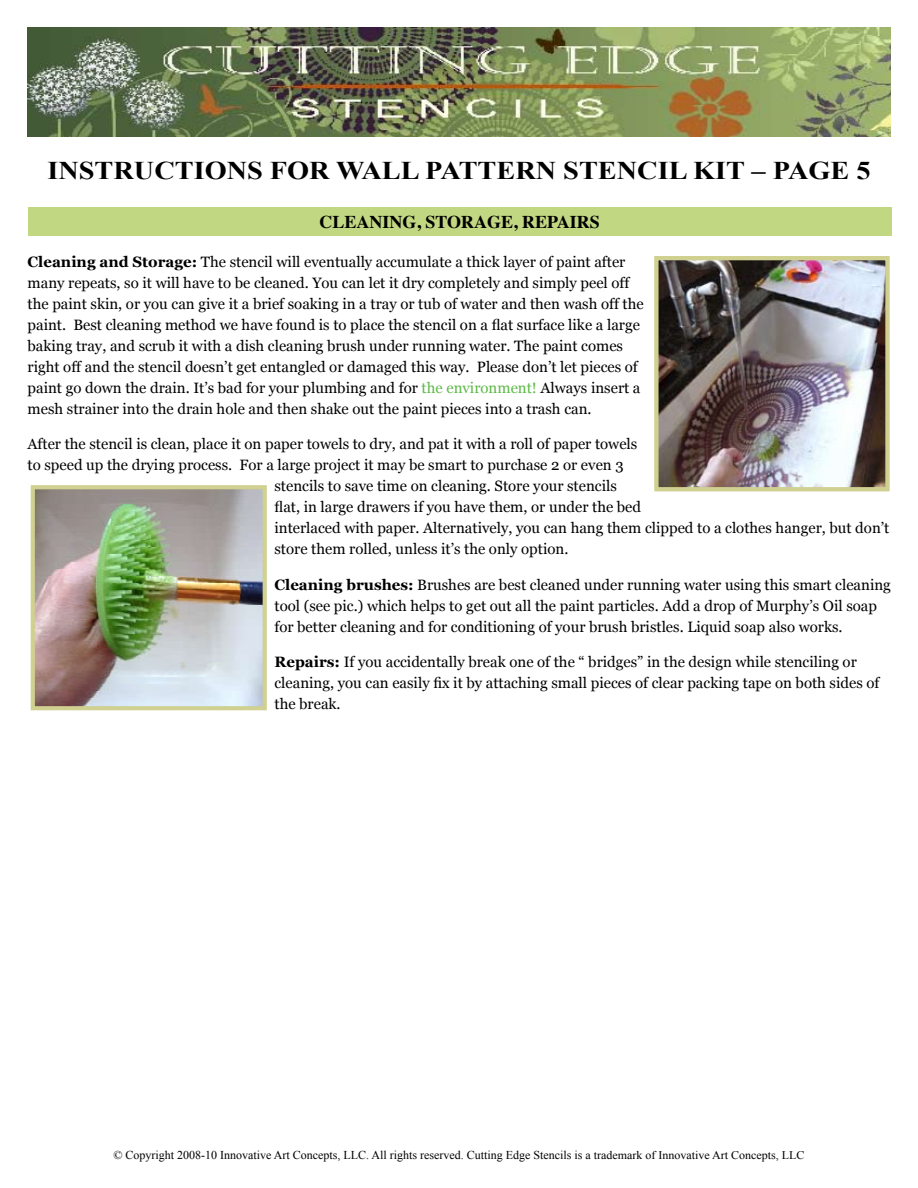
<style>
.page{position:relative;width:918px;height:1188px;background:#fff}
.page>*{position:absolute;margin:0;border:0;box-sizing:border-box;transform-origin:0 0}
.t1{font:700 25.5px "Times New Roman";color:#000;scale:1.11 1}
.t2{font:700 18px "Times";color:#000}
.t3{font:15px/21px "Georgia";color:#000}
.t4{font:12px "Times New Roman";color:#000}
.s1{font-weight:700}
.s2{color:#5cba47}
.s3{font-size:11.7px}
</style>
<div class="page">
<img style="left:27px;top:27px;width:864px;height:109px">
<img style="left:659px;top:261px;width:226px;height:225px">
<div style="left:654px;top:256px;width:236px;height:235px;border:4px solid #d0d090"></div>
<img style="left:36px;top:490px;width:226px;height:215px">
<div style="left:31px;top:485px;width:236px;height:225px;border:4px solid #d0d090"></div>
<div style="left:28px;top:207px;width:864px;height:28px;background:#c1d782"></div>
<h1 class="t1" style="left:47px;top:153px;width:530px">INSTRUCTIONS FOR WALL PATTERN STENCI</h1>
<h1 class="t1" style="left:669px;top:153px;width:183px">L KIT – PAGE 5</h1>
<p class="t2" style="left:319px;top:205px;width:280px">CLEANING, STORAGE, REPAIRS</p>
<p class="t3" style="left:28px;top:251px;width:618px"><span class="s1">Cleaning and Storage:</span> The stencil will eventually accumulate a thick layer of paint after many repeats, so it will have to be cleaned. You can let it dry completely and simply peel off the paint skin, or you can give it a brief soaking in a tray or tub of water and then wash off the paint. Best cleaning method we have found is to place the stencil on a flat surface like a large baking tray, and scrub it with a dish cleaning brush under running water. The paint comes right off and the stencil doesn’t get entangled or damaged this way. Please don’t let pieces of paint go down the drain. It’s bad for your plumbing and for <span class="s2">the environment!</span> Always insert a mesh strainer into the drain hole and then shake out the paint pieces into a trash can.</p>
<p class="t3" style="left:28px;top:434px;width:611px">After the stencil is clean, place it on paper towels to dry, and pat it with a roll of paper towels</p>
<p class="t3" style="left:28px;top:455px;width:598px">to speed up the drying process. For a large project it may be smart to purchase 2 or even 3</p>
<p class="t3" style="left:274px;top:476px;width:344px">stencils to save time on cleaning. Store your stencils</p>
<p class="t3" style="left:274px;top:497px;width:368px">flat, in large drawers if you have them, or under the bed</p>
<p class="t3" style="left:274px;top:518px;width:616px">interlaced with paper. Alternatively, you can hang them clipped to a clothes hanger, but don’t</p>
<p class="t3" style="left:274px;top:539px;width:295px">store them rolled, unless it’s the only option.</p>
<p class="t3" style="left:274px;top:574px;width:618px"><span class="s1">Cleaning brushes:</span> Brushes are best cleaned under running water using this smart cleaning tool (see pic.) which helps to get out all the paint particles. Add a drop of Murphy’s Oil soap for better cleaning and for conditioning of your brush bristles. Liquid soap also works.</p>
<p class="t3" style="left:274px;top:652px;width:606px"><span class="s1">Repairs:</span> If you accidentally break one of the “ bridges” in the design while stenciling or cleaning, you can easily fix it by attaching small pieces of clear packing tape on both sides of the break.</p>
<p class="t4" style="left:113px;top:1146px;width:693px">© Copyright 2008-10 Innovative Art Concepts, LLC. All rights reserved. Cutting Edge Stencils is <span class="s3">a trademark of Innovative Art Concepts, LLC</span></p>
</div>
